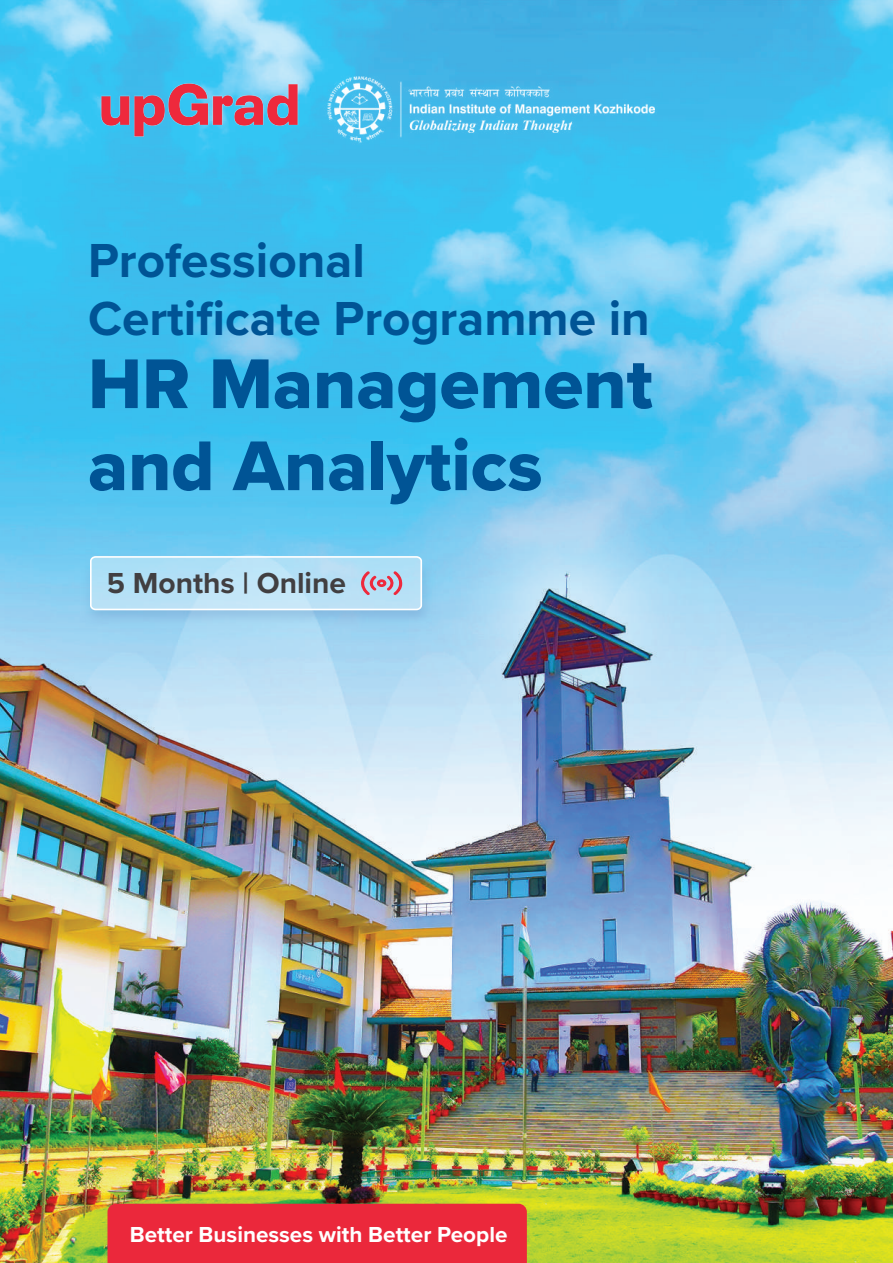
<style>
.page{position:relative;width:893px;height:1263px;background:#fff}
.page>*{position:absolute;margin:0;border:0;box-sizing:border-box;transform-origin:0 0}
.t1{font:72.9px/82.1px "Proxima Nova Extrabld";color:#005495}
.t2{font:700 49.5px/57.9px "Proxima Nova";color:#005495}
.t3{font:700 30px "Proxima Nova";color:#413f41}
.t4{font:700 22.5px "Proxima Nova";color:#fff}
</style>
<div class="page">
<img style="left:0;top:0;width:892px;height:1263px">
<img style="left:90px;top:74px;width:219px;height:73px">
<img style="left:77px;top:557px;width:362px;height:71px">
<div style="left:91px;top:557px;width:330px;height:52px;background:linear-gradient(to bottom,#aedff6,#c0e4f7);border-radius:5px"></div>
<div style="left:90px;top:556px;width:332px;height:54px;border:2px solid #fff;border-radius:5px"></div>
<div style="left:107px;top:1204px;width:420px;height:59px;background:#eb283b"></div>
<svg style="left:360px;top:570px;width:43px;height:26px"></svg>
<img style="left:312px;top:64px;width:355px;height:89px">
<p class="t2" style="left:88px;top:230px;width:563px">Professional<br>Certificate Programme in</p>
<h1 class="t1" style="left:88px;top:342px;width:566px">HR Management and Analytics</h1>
<p class="t3" style="left:107px;top:560px;width:241px">5 Months | Online</p>
<p class="t4" style="left:130px;top:1218px;width:379px">Better Businesses with Better People</p>
</div>
